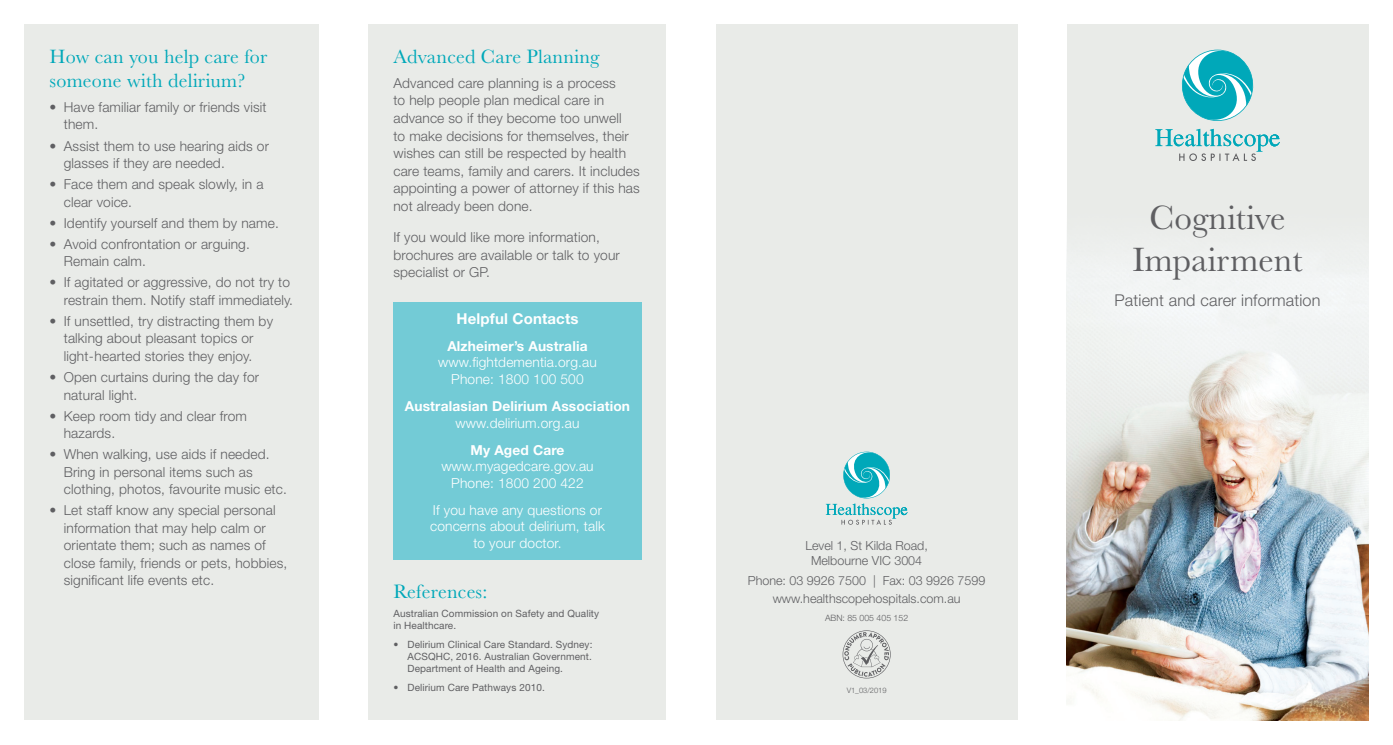
<style>
.page{position:relative;width:1393px;height:745px;background:#fff}
.page>*{position:absolute;margin:0;border:0;box-sizing:border-box;transform-origin:0 0}
.t1{font:35px/42px "Baskerville MT Std";color:#5f5f62;text-align:center}
.t2{font:20px/24px "Baskerville MT Std";letter-spacing:.01em;color:#00a8b9}
.t3{font:300 16.25px "Helvetica Neue LT Std";letter-spacing:.01em;color:#5f5f62}
.t4{font:700 15px "Helvetica Neue LT Std";letter-spacing:.01em;color:#fff}
.t5{font:300 13.75px/17.5px "Helvetica Neue LT Std";letter-spacing:.01em;color:#5f5f62}
.t6{font:300 13.75px/16.5px "Helvetica Neue LT Std";letter-spacing:.01em;color:#fff;text-align:center}
.t7{font:700 13.75px "Helvetica Neue LT Std";letter-spacing:.01em;color:#fff}
.t8{font:300 12.5px/15px "Helvetica Neue LT Std";color:#5f5f62;text-align:center}
.t9{font:10px/12px "Helvetica Neue LT Std";letter-spacing:.01em;color:#5f5f62}
.t10{font:300 8.75px "Helvetica Neue LT Std";color:#5f5f62}
.t11{font:300 7.5px "Helvetica Neue LT Std";color:#5f5f62}
.s1{font-weight:700}
</style>
<div class="page">
<div style="left:1067px;top:25px;width:301px;height:694px;background:#e9ebe8"></div>
<div style="left:716px;top:25px;width:301px;height:694px;background:#e9ebe8"></div>
<div style="left:369px;top:25px;width:297px;height:694px;background:#e9ebe8"></div>
<div style="left:25px;top:25px;width:294px;height:694px;background:#e9ebe8"></div>
<img style="left:1067px;top:254px;width:301px;height:465px">
<svg style="left:842px;top:630px;width:48px;height:48px"></svg>
<svg style="left:826px;top:451px;width:81px;height:73px"></svg>
<svg style="left:1155px;top:50px;width:124px;height:111px"></svg>
<div style="left:393px;top:302px;width:248px;height:257px;background:#73cbd6"></div>
<h2 class="t2" style="left:50px;top:45px;width:219px">How can you help care for someone with delirium?</h2>
<p class="t5" style="left:64px;top:98px;width:204px;text-indent:-14px"><span class="s1">•</span> Have familiar family or friends visit them.</p>
<p class="t5" style="left:64px;top:136px;width:207px;text-indent:-14px"><span class="s1">•</span> Assist them to use hearing aids or glasses if they are needed.</p>
<p class="t5" style="left:64px;top:175px;width:201px;text-indent:-14px"><span class="s1">•</span> Face them and speak slowly, in a clear voice.</p>
<p class="t5" style="left:50px;top:214px;width:231px"><span class="s1">•</span> Identify yourself and them by name.</p>
<p class="t5" style="left:64px;top:235px;width:188px;text-indent:-14px"><span class="s1">•</span> Avoid confrontation or arguing.<br>Remain calm.</p>
<p class="t5" style="left:50px;top:273px;width:245px;text-align:right"><span class="s1">•</span> If agitated or aggressive, do not try to restrain them. Notify staff immediately.</p>
<p class="t5" style="left:50px;top:312px;width:225px;text-align:center"><span class="s1">•</span> If unsettled, try distracting them by talking about pleasant topics or light-hearted stories they enjoy.</p>
<p class="t5" style="left:64px;top:368px;width:197px;text-indent:-14px"><span class="s1">•</span> Open curtains during the day for natural light.</p>
<p class="t5" style="left:64px;top:406px;width:185px;text-indent:-14px"><span class="s1">•</span> Keep room tidy and clear from hazards.</p>
<p class="t5" style="left:64px;top:445px;width:225px;text-indent:-14px"><span class="s1">•</span> When walking, use aids if needed.<br>Bring in personal items such as clothing, photos, favourite music etc.</p>
<p class="t5" style="left:64px;top:501px;width:225px;text-indent:-14px"><span class="s1">•</span> Let staff know any special personal information that may help calm or orientate them; such as names of close family, friends or pets, hobbies, significant life events etc.</p>
<h2 class="t2" style="left:393px;top:45px;width:208px">Advanced Care Planning</h2>
<p class="t5" style="left:393px;top:74px;width:248px">Advanced care planning is a process<br>to help people plan medical care in advance so if they become too unwell<br>to make decisions for themselves, their wishes can still be respected by health care teams, family and carers. It includes appointing a power of attorney if this has not already been done.</p>
<p class="t5" style="left:393px;top:228px;width:228px">If you would like more information, brochures are available or talk to your specialist or GP.</p>
<p class="t4" style="left:456px;top:309px;width:123px">Helpful Contacts</p>
<p class="t7" style="left:447px;top:337px;width:142px">Alzheimer’s Australia</p>
<p class="t6" style="left:438px;top:353px;width:160px">www.fightdementia.org.au<br>Phone: 1800 100 500</p>
<p class="t7" style="left:405px;top:397px;width:227px">Australasian Delirium Association</p>
<p class="t6" style="left:455px;top:414px;width:125px">www.delirium.org.au</p>
<p class="t7" style="left:470px;top:441px;width:95px">My Aged Care</p>
<p class="t6" style="left:441px;top:457px;width:154px">www.myagedcare.gov.au<br>Phone: 1800 200 422</p>
<p class="t6" style="left:430px;top:501px;width:176px">If you have any questions or concerns about delirium, talk to your doctor.</p>
<h2 class="t2" style="left:393px;top:579px;width:96px">References:</h2>
<p class="t9" style="left:393px;top:607px;width:207px">Australian Commission on Safety and Quality in Healthcare.</p>
<p class="t9" style="left:407px;top:638px;width:186px;text-align:justify;text-indent:-14px"><span class="s1">•</span> Delirium Clinical Care Standard. Sydney:<br>ACSQHC, 2016. Australian Government.<br>Department of Health and Ageing.</p>
<p class="t9" style="left:393px;top:681px;width:153px"><span class="s1">•</span> Delirium Care Pathways 2010.</p>
<p class="t8" style="left:805px;top:537px;width:124px">Level 1, St Kilda Road,<br>Melbourne VIC 3004</p>
<p class="t8" style="left:748px;top:570px;width:239px;line-height:18.8px">Phone: 03 9926 7500 | Fax: 03 9926 7599 www.healthscopehospitals.com.au</p>
<p class="t10" style="left:825px;top:612px;width:85px">ABN: 85 005 405 152</p>
<p class="t11" style="left:846px;top:685px;width:41px">V1_03/2019</p>
<h1 class="t1" style="left:1132px;top:196px;width:172px">Cognitive<br>Impairment</h1>
<p class="t3" style="left:1114px;top:290px;width:207px">Patient and carer information</p>
</div>
